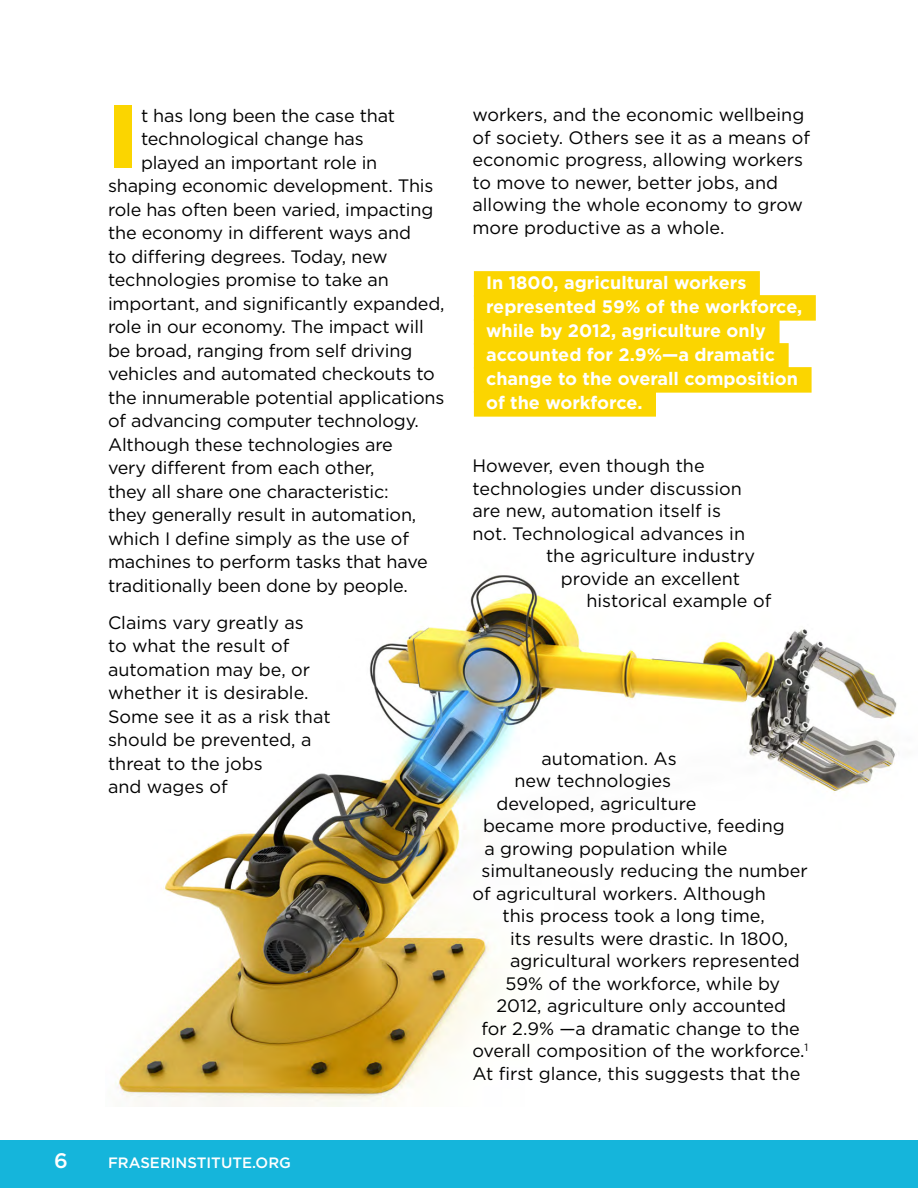
<style>
.page{position:relative;width:918px;height:1188px;background:#fff}
.page>*{position:absolute;margin:0;border:0;box-sizing:border-box;transform-origin:0 0}
.t1{font:900 90px "Gotham";color:#fbd500}
.t2{font:500 21px "Gotham";color:#fff}
.t3{font:18px/23.5px "Gotham";letter-spacing:-.01em;color:#000}
.t4{font:700 18px/24px "Gotham";color:#fff}
.t5{font:500 15px "Gotham";color:#fff}
</style>
<div class="page">
<div style="left:0;top:1140px;width:918px;height:48px;background:#15b5db"></div>
<img style="left:115px;top:575px;width:782px;height:532px">
<div style="left:474px;top:271px;width:286px;height:26px;background:#fbd500"></div>
<div style="left:474px;top:295px;width:342px;height:26px;background:#fbd500"></div>
<div style="left:474px;top:319px;width:306px;height:26px;background:#fbd500"></div>
<div style="left:474px;top:343px;width:315px;height:26px;background:#fbd500"></div>
<div style="left:474px;top:367px;width:338px;height:26px;background:#fbd500"></div>
<div style="left:474px;top:391px;width:182px;height:26px;background:#fbd500"></div>
<h1 class="t1" style="left:108px;top:74px;width:31px">I</h1>
<p class="t3" style="left:141px;top:103px;width:256px">t has long been the case that</p>
<p class="t3" style="left:141px;top:127px;width:224px">technological change has</p>
<p class="t3" style="left:141px;top:150px;width:238px">played an important role in</p>
<p class="t3" style="left:108px;top:174px;width:327px">shaping economic development. This</p>
<p class="t3" style="left:108px;top:197px;width:327px">role has often been varied, impacting</p>
<p class="t3" style="left:108px;top:221px;width:304px">the economy in different ways and</p>
<p class="t3" style="left:108px;top:244px;width:281px">to differing degrees. Today, new</p>
<p class="t3" style="left:108px;top:268px;width:282px">technologies promise to take an</p>
<p class="t3" style="left:108px;top:291px;width:338px">important, and significantly expanded,</p>
<p class="t3" style="left:108px;top:315px;width:317px">role in our economy. The impact will</p>
<p class="t3" style="left:108px;top:338px;width:306px">be broad, ranging from self driving</p>
<p class="t3" style="left:108px;top:362px;width:328px">vehicles and automated checkouts to</p>
<p class="t3" style="left:108px;top:385px;width:338px">the innumerable potential applications</p>
<p class="t3" style="left:108px;top:409px;width:313px">of advancing computer technology.</p>
<p class="t3" style="left:108px;top:432px;width:286px">Although these technologies are</p>
<p class="t3" style="left:108px;top:456px;width:268px">very different from each other,</p>
<p class="t3" style="left:108px;top:479px;width:282px">they all share one characteristic:</p>
<p class="t3" style="left:108px;top:503px;width:310px">they generally result in automation,</p>
<p class="t3" style="left:108px;top:526px;width:302px">which I define simply as the use of</p>
<p class="t3" style="left:108px;top:550px;width:321px">machines to perform tasks that have</p>
<p class="t3" style="left:108px;top:573px;width:301px">traditionally been done by people.</p>
<p class="t3" style="left:108px;top:610px;width:224px">Claims vary greatly as<br>to what the result of automation may be, or whether it is desirable.<br>Some see it as a risk that should be prevented, a threat to the jobs<br>and wages of</p>
<p class="t2" style="left:54px;top:1147px;width:15px">6</p>
<p class="t5" style="left:108px;top:1153px;width:184px">FRASERINSTITUTE.ORG</p>
<p class="t3" style="left:473px;top:103px;width:339px;line-height:22.5px">workers, and the economic wellbeing of society. Others see it as a means of economic progress, allowing workers to move to newer, better jobs, and allowing the whole economy to grow more productive as a whole.</p>
<p class="t4" style="left:486px;top:271px;width:318px">In 1800, agricultural workers represented 59% of the workforce, while by 2012, agriculture only accounted for 2.9%—a dramatic change to the overall composition of the workforce.</p>
<p class="t3" style="left:473px;top:454px;width:234px">However, even though the</p>
<p class="t3" style="left:473px;top:476px;width:271px">technologies under discussion</p>
<p class="t3" style="left:473px;top:499px;width:250px">are new, automation itself is</p>
<p class="t3" style="left:473px;top:521px;width:274px">not. Technological advances in</p>
<p class="t3" style="left:546px;top:544px;width:211px">the agriculture industry</p>
<p class="t3" style="left:561px;top:566px;width:181px">provide an excellent</p>
<p class="t3" style="left:586px;top:589px;width:186px">historical example of</p>
<p class="t3" style="left:542px;top:746px;width:137px">automation. As</p>
<p class="t3" style="left:514px;top:769px;width:158px">new technologies</p>
<p class="t3" style="left:496px;top:791px;width:201px">developed, agriculture</p>
<p class="t3" style="left:483px;top:814px;width:303px">became more productive, feeding</p>
<p class="t3" style="left:484px;top:836px;width:245px">a growing population while</p>
<p class="t3" style="left:481px;top:859px;width:328px">simultaneously reducing the number</p>
<p class="t3" style="left:472px;top:881px;width:295px">of agricultural workers. Although</p>
<p class="t3" style="left:502px;top:904px;width:264px">this process took a long time,</p>
<p class="t3" style="left:510px;top:926px;width:280px">its results were drastic. In 1800,</p>
<p class="t3" style="left:510px;top:949px;width:291px">agricultural workers represented</p>
<p class="t3" style="left:506px;top:971px;width:276px">59% of the workforce, while by</p>
<p class="t3" style="left:496px;top:994px;width:291px">2012, agriculture only accounted</p>
<p class="t3" style="left:482px;top:1016px;width:320px">for 2.9% —a dramatic change to the</p>
<p class="t3" style="left:473px;top:1039px;width:337px">overall composition of the workforce.<sup>1</sup></p>
<p class="t3" style="left:473px;top:1061px;width:329px">At first glance, this suggests that the</p>
</div>
